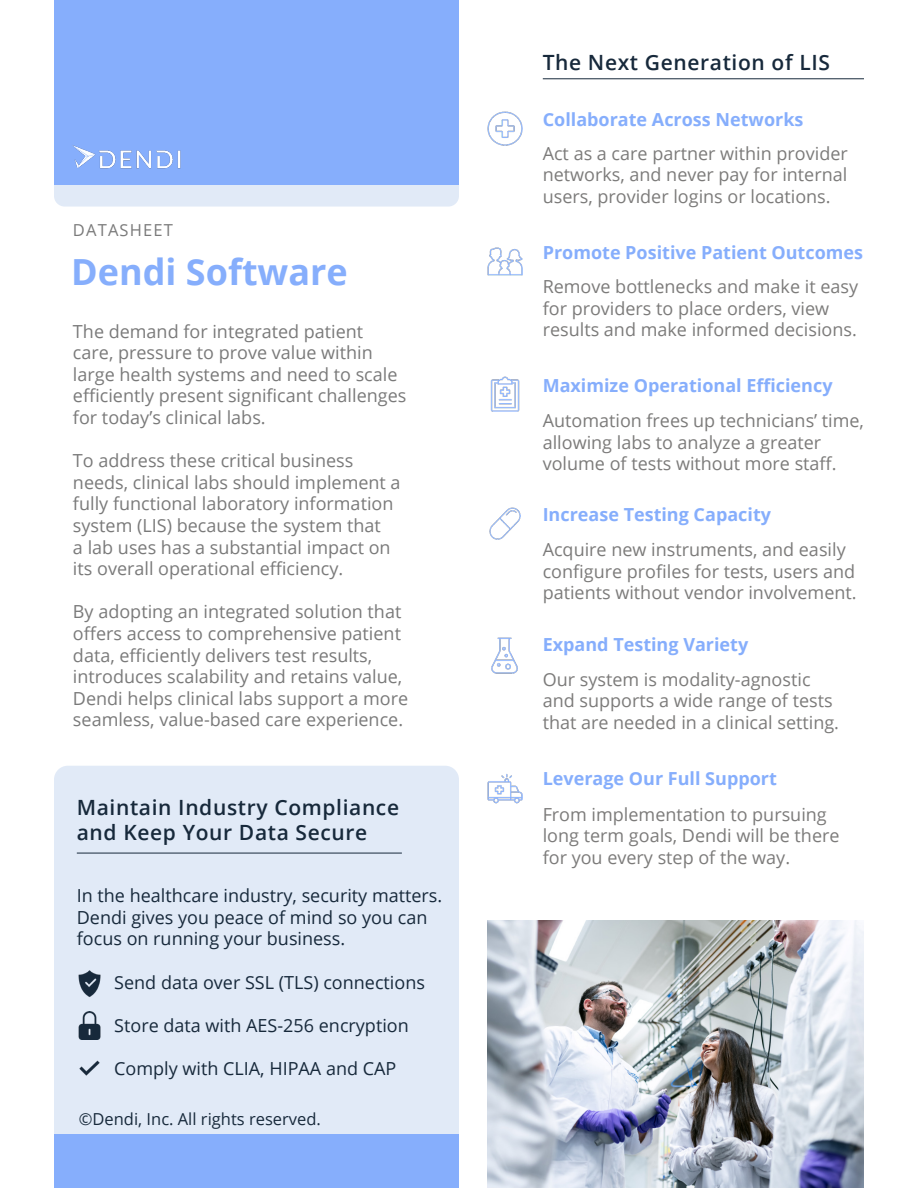
<style>
.page{position:relative;width:918px;height:1188px;background:#fff}
.page>*{position:absolute;margin:0;border:0;box-sizing:border-box;transform-origin:0 0}
.t1{font:700 36px "Open Sans";color:#86aefc}
.t2{font:600 21px/25.2px "Open Sans";letter-spacing:.03em;color:#17293b}
.t3{font:18px/21.6px "Open Sans";color:#7a7a7a}
.t4{font:18px/21.6px "Open Sans";color:#7c7b7a}
.t5{font:18px/21.6px "Open Sans";color:#17293b}
.t6{font:700 18px "Open Sans";color:#86aefc}
.t7{font:16.5px "Open Sans";color:#17293b}
.t8{font:16.5px "Open Sans";letter-spacing:.07em;color:#7a7a7a}
</style>
<div class="page">
<div style="left:54px;top:1005px;width:405px;height:183px;background:#86aefc"></div>
<div style="left:54px;top:0;width:405px;height:185px;background:#86aefc"></div>
<div style="left:54px;top:766px;width:405px;height:368px;background:#e1eaf7;border-radius:14px"></div>
<hr style="left:77px;top:853px;width:325px;height:1px;background:#17293b">
<img style="left:490px;top:377px;width:30px;height:34px">
<img style="left:491px;top:637px;width:27px;height:36px">
<img style="left:487px;top:247px;width:35px;height:29px">
<img style="left:489px;top:508px;width:32px;height:31px">
<img style="left:487px;top:774px;width:35px;height:30px">
<img style="left:487px;top:111px;width:35px;height:35px">
<img style="left:79px;top:1060px;width:21px;height:16px">
<img style="left:78px;top:1012px;width:23px;height:28px">
<img style="left:78px;top:970px;width:23px;height:27px">
<img style="left:487px;top:920px;width:377px;height:268px">
<hr style="left:543px;top:78px;width:321px;height:1px;background:#17293b">
<img style="left:72px;top:145px;width:109px;height:24px">
<div style="left:54px;top:185px;width:405px;height:22px;background:#e1eaf7;border-radius:11px"></div>
<svg style="left:54px;top:1124px;width:405px;height:10px"></svg>
<p class="t8" style="left:73px;top:218px;width:101px">DATASHEET</p>
<h1 class="t1" style="left:71px;top:247px;width:278px">Dendi Software</h1>
<p class="t3" style="left:73px;top:320px;width:335px">The demand for integrated patient care, pressure to prove value within large health systems and need to scale efficiently present significant challenges for today’s clinical labs.</p>
<p class="t3" style="left:73px;top:449px;width:329px">To address these critical business needs, clinical labs should implement a fully functional laboratory information system (LIS) because the system that<br>a lab uses has a substantial impact on its overall operational efficiency.</p>
<p class="t3" style="left:73px;top:601px;width:337px">By adopting an integrated solution that offers access to comprehensive patient data, efficiently delivers test results, introduces scalability and retains value, Dendi helps clinical labs support a more seamless, value-based care experience.</p>
<p class="t2" style="left:77px;top:794px;width:324px">Maintain Industry Compliance and Keep Your Data Secure</p>
<p class="t5" style="left:77px;top:884px;width:367px">In the healthcare industry, security matters.<br>Dendi gives you peace of mind so you can focus on running your business.</p>
<p class="t5" style="left:114px;top:971px;width:312px">Send data over SSL (TLS) connections</p>
<p class="t5" style="left:114px;top:1014px;width:296px">Store data with AES-256 encryption</p>
<p class="t5" style="left:114px;top:1057px;width:284px">Comply with CLIA, HIPAA and CAP</p>
<p class="t7" style="left:79px;top:1108px;width:244px">©Dendi, Inc. All rights reserved.</p>
<p class="t2" style="left:543px;top:49px;width:289px">The Next Generation of LIS</p>
<p class="t6" style="left:543px;top:106px;width:262px">Collaborate Across Networks</p>
<p class="t4" style="left:543px;top:142px;width:307px;text-align:justify">Act as a care partner within provider networks, and never pay for internal users, provider logins or locations.</p>
<p class="t6" style="left:543px;top:239px;width:322px">Promote Positive Patient Outcomes</p>
<p class="t4" style="left:543px;top:275px;width:317px">Remove bottlenecks and make it easy for providers to place orders, view results and make informed decisions.</p>
<p class="t6" style="left:543px;top:373px;width:291px">Maximize Operational Efficiency</p>
<p class="t4" style="left:543px;top:409px;width:323px">Automation frees up technicians’ time, allowing labs to analyze a greater volume of tests without more staff.</p>
<p class="t6" style="left:543px;top:502px;width:230px">Increase Testing Capacity</p>
<p class="t4" style="left:543px;top:538px;width:315px">Acquire new instruments, and easily configure profiles for tests, users and patients without vendor involvement.</p>
<p class="t6" style="left:543px;top:632px;width:207px">Expand Testing Variety</p>
<p class="t4" style="left:543px;top:668px;width:298px">Our system is modality-agnostic and supports a wide range of tests that are needed in a clinical setting.</p>
<p class="t6" style="left:543px;top:766px;width:236px">Leverage Our Full Support</p>
<p class="t4" style="left:543px;top:803px;width:298px">From implementation to pursuing long term goals, Dendi will be there for you every step of the way.</p>
</div>
